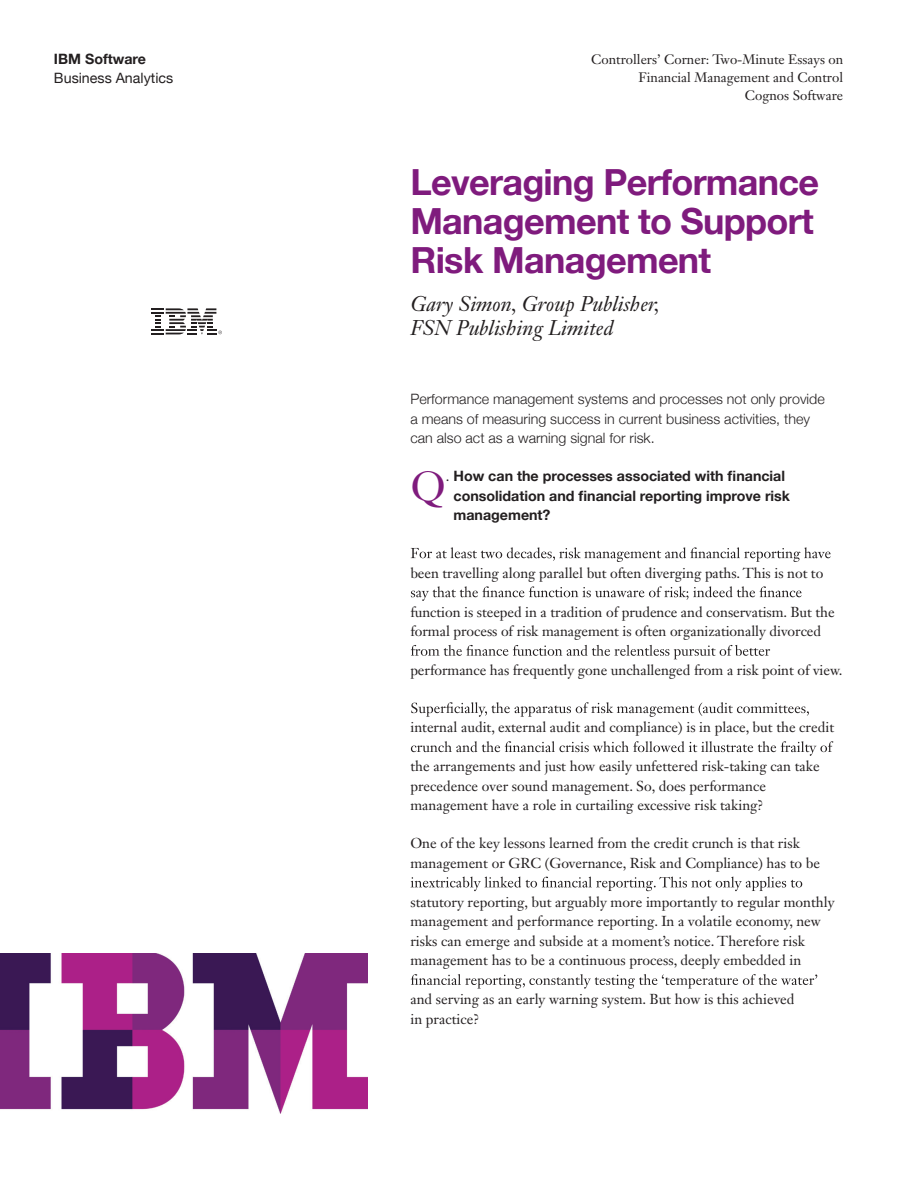
<style>
.page{position:relative;width:918px;height:1188px;background:#fff}
.page>*{position:absolute;margin:0;border:0;box-sizing:border-box;transform-origin:0 0}
.t1{font:41.55px "Janson Text LT Std";color:#7f1b7d}
.t2{font:700 36px/39px "Helvetica Neue";letter-spacing:-.02em;color:#7f1b7d}
.t3{font:italic 21px/24px "Janson Text LT Std";color:#231f20}
.t4{font:14.25px/19.5px "Janson Text LT Std";color:#231f20}
.t5{font:300 14.25px/19.5px "Helvetica Neue";color:#231f20}
.t6{font:700 14.25px/19.5px "Helvetica Neue";color:#231f20}
.t7{font:14.25px "Helvetica Neue";color:#231f20}
.t8{font:13.5px/18px "Janson Text LT Std";color:#231f20;text-align:right}
.s1{font-family:"Janson Text LT Std";font-weight:400}
</style>
<div class="page">
<img style="left:0;top:954px;width:367px;height:160px">
<svg style="left:411px;top:547px;width:420px;height:15px"></svg>
<svg style="left:411px;top:586px;width:391px;height:15px"></svg>
<svg style="left:411px;top:645px;width:359px;height:14px"></svg>
<svg style="left:411px;top:702px;width:398px;height:15px"></svg>
<svg style="left:411px;top:741px;width:422px;height:15px"></svg>
<svg style="left:411px;top:877px;width:391px;height:14px"></svg>
<svg style="left:411px;top:974px;width:406px;height:15px"></svg>
<svg style="left:151px;top:308px;width:71px;height:26px"></svg>
<p class="t6" style="left:54px;top:49px;width:94px">IBM Software</p>
<p class="t8" style="left:591px;top:50px;width:254px">Controllers’ Corner: Two-Minute Essays on<br>Financial Management and Control<br>Cognos Software</p>
<p class="t7" style="left:54px;top:70px;width:121px">Business Analytics</p>
<h2 class="t2" style="left:410px;top:162px;width:410px">Leveraging Performance<br>Management to Support<br>Risk Management</h2>
<h3 class="t3" style="left:410px;top:292px;width:251px">Gary Simon, Group Publisher,<br>FSN Publishing Limited</h3>
<p class="t5" style="left:410px;top:389px;width:416px">Performance management systems and processes not only provide a means of measuring success in current business activities, they can also act as a warning signal for risk.</p>
<h1 class="t1" style="left:410px;top:460px;width:37px">Q</h1>
<p class="t6" style="left:453px;top:466px;width:338px;text-indent:-8px"><span class="s1">.</span> How can the processes associated with financial consolidation and financial reporting improve risk management?</p>
<p class="t4" style="left:410px;top:563px;width:414px">been travelling along parallel but often diverging paths. This is not to</p>
<p class="t4" style="left:410px;top:602px;width:426px">function is steeped in a tradition of prudence and conservatism. But the formal process of risk management is often organizationally divorced</p>
<p class="t4" style="left:410px;top:660px;width:434px">performance has frequently gone unchallenged from a risk point of view.</p>
<p class="t4" style="left:410px;top:718px;width:425px">internal audit, external audit and compliance) is in place, but the credit</p>
<p class="t4" style="left:410px;top:757px;width:411px">the arrangements and just how easily unfettered risk-taking can take precedence over sound management. So, does performance management have a role in curtailing excessive risk taking?</p>
<p class="t4" style="left:410px;top:834px;width:411px">One of the key lessons learned from the credit crunch is that risk management or GRC (Governance, Risk and Compliance) has to be</p>
<p class="t4" style="left:410px;top:892px;width:426px">statutory reporting, but arguably more importantly to regular monthly management and performance reporting. In a volatile economy, new risks can emerge and subside at a moment’s notice. Therefore risk management has to be a continuous process, deeply embedded in</p>
<p class="t4" style="left:410px;top:990px;width:386px">and serving as an early warning system. But how is this achieved in practice?</p>
</div>
